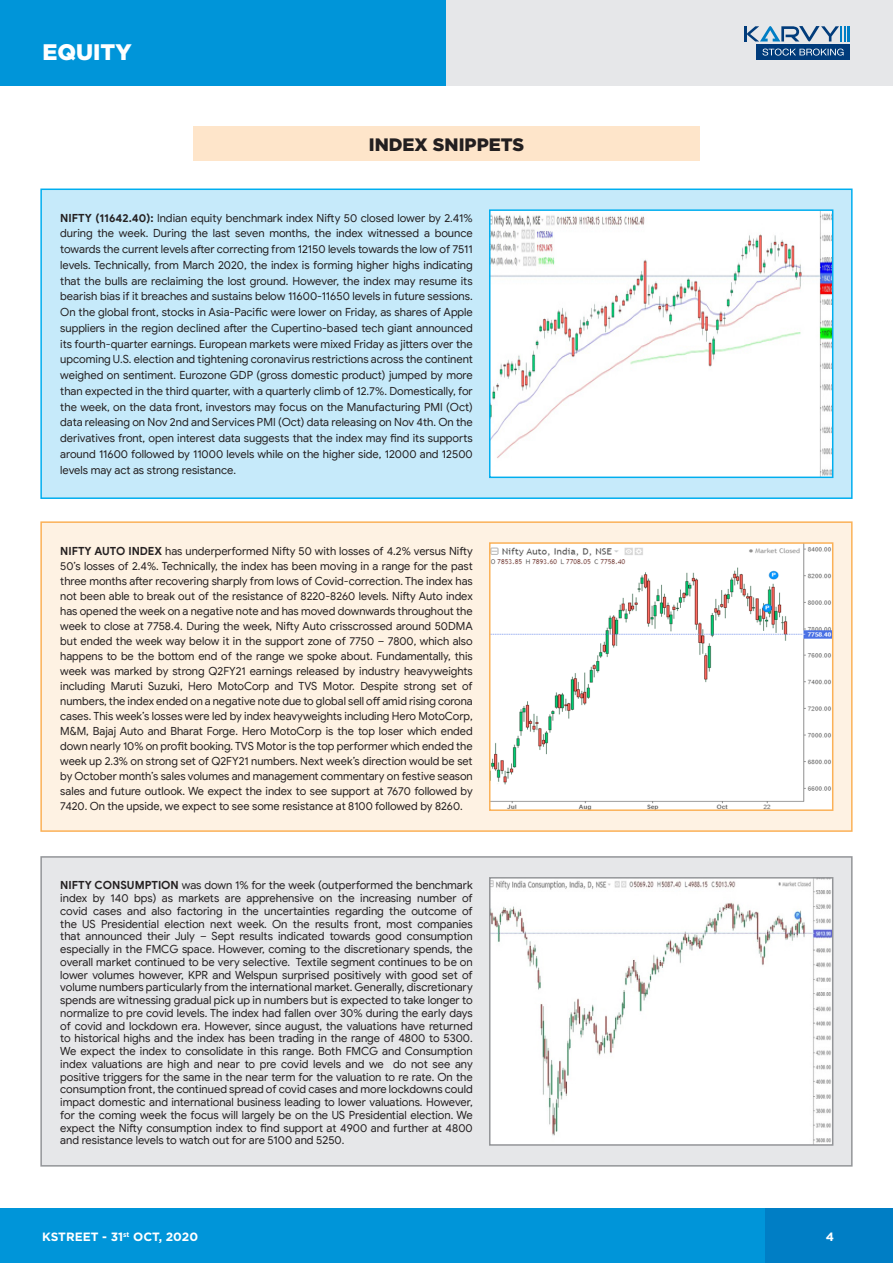
<style>
.page{position:relative;width:893px;height:1263px;background:#fff}
.page>*{position:absolute;margin:0;border:0;box-sizing:border-box;transform-origin:0 0}
.t1{font:900 22.5px "Gotham";color:#fff}
.t2{font:900 18px "Gotham";color:#231f20}
.t3{font:700 12px "Gotham";color:#fff}
.Paragraph{font:11.25px/12.8px "Google Sans";letter-spacing:-.005em;color:#231f20;text-align:justify}
.s1{font-weight:700}
</style>
<div class="page">
<div style="left:0;top:0;width:446px;height:85px;background:#0095d9"></div>
<div style="left:446px;top:0;width:447px;height:85px;background:#e6e7e9"></div>
<div style="left:40px;top:189px;width:813px;height:310px;background:#c6eafa;border:2px solid #00aeef"></div>
<div style="left:40px;top:521px;width:813px;height:311px;background:#fef2e3;border:2px solid #fbb157"></div>
<div style="left:40px;top:856px;width:813px;height:310px;background:#e6e7e9;border:2px solid #939598"></div>
<div style="left:193px;top:126px;width:506px;height:34px;background:#fee5ca"></div>
<img style="left:492px;top:212px;width:338px;height:263px">
<div style="left:489px;top:209px;width:344px;height:269px;border:2px solid #00aeef"></div>
<img style="left:492px;top:545px;width:338px;height:263px">
<div style="left:489px;top:542px;width:344px;height:269px;border:2px solid #fbb157"></div>
<img style="left:492px;top:880px;width:338px;height:263px">
<div style="left:489px;top:877px;width:344px;height:269px;border:2px solid #939598"></div>
<div style="left:0;top:1209px;width:770px;height:54px;background:#0095d9"></div>
<div style="left:765px;top:1209px;width:128px;height:54px;background:#007ec5"></div>
<div style="left:756px;top:44px;width:94px;height:16px;background:#013c7b"></div>
<svg style="left:762px;top:49px;width:82px;height:7px"></svg>
<hr style="left:847px;top:26px;width:3px;height:15px;background:#007ec5">
<svg style="left:744px;top:26px;width:102px;height:16px"></svg>
<h2 class="t1" style="left:43px;top:36px;width:91px">EQUITY</h2>
<h3 class="t2" style="left:369px;top:132px;width:157px">INDEX SNIPPETS</h3>
<p class="Paragraph" style="left:60px;top:210px;width:414px;line-height:15.8px"><span class="s1">NIFTY (11642.40):</span> Indian equity benchmark index Nifty 50 closed lower by 2.41% during the week. During the last seven months, the index witnessed a bounce towards the current levels after correcting from 12150 levels towards the low of 7511 levels. Technically, from March 2020, the index is forming higher highs indicating that the bulls are reclaiming the lost ground. However, the index may resume its bearish bias if it breaches and sustains below 11600-11650 levels in future sessions.<br>On the global front, stocks in Asia-Pacific were lower on Friday, as shares of Apple suppliers in the region declined after the Cupertino-based tech giant announced its fourth-quarter earnings. European markets were mixed Friday as jitters over the upcoming U.S. election and tightening coronavirus restrictions across the continent weighed on sentiment. Eurozone GDP (gross domestic product) jumped by more than expected in the third quarter, with a quarterly climb of 12.7%. Domestically, for the week, on the data front, investors may focus on the Manufacturing PMI (Oct) data releasing on Nov 2nd and Services PMI (Oct) data releasing on Nov 4th. On the derivatives front, open interest data suggests that the index may find its supports around 11600 followed by 11000 levels while on the higher side, 12000 and 12500 levels may act as strong resistance.</p>
<p class="Paragraph" style="left:60px;top:543px;width:414px;line-height:15px"><span class="s1">NIFTY AUTO INDEX</span> has underperformed Nifty 50 with losses of 4.2% versus Nifty 50’s losses of 2.4%. Technically, the index has been moving in a range for the past three months after recovering sharply from lows of Covid-correction. The index has not been able to break out of the resistance of 8220-8260 levels. Nifty Auto index has opened the week on a negative note and has moved downwards throughout the week to close at 7758.4. During the week, Nifty Auto crisscrossed around 50DMA but ended the week way below it in the support zone of 7750 – 7800, which also happens to be the bottom end of the range we spoke about. Fundamentally, this week was marked by strong Q2FY21 earnings released by industry heavyweights including Maruti Suzuki, Hero MotoCorp and TVS Motor. Despite strong set of numbers, the index ended on a negative note due to global sell off amid rising corona cases. This week’s losses were led by index heavyweights including Hero MotoCorp, M&amp;M, Bajaj Auto and Bharat Forge. Hero MotoCorp is the top loser which ended down nearly 10% on profit booking. TVS Motor is the top performer which ended the week up 2.3% on strong set of Q2FY21 numbers. Next week’s direction would be set by October month’s sales volumes and management commentary on festive season sales and future outlook. We expect the index to see support at 7670 followed by 7420. On the upside, we expect to see some resistance at 8100 followed by 8260.</p>
<p class="Paragraph" style="left:60px;top:879px;width:414px"><span class="s1">NIFTY CONSUMPTION</span> was down 1% for the week (outperformed the benchmark index by 140 bps) as markets are apprehensive on the increasing number of covid cases and also factoring in the uncertainties regarding the outcome of the US Presidential election next week. On the results front, most companies that announced their July – Sept results indicated towards good consumption especially in the FMCG space. However, coming to the discretionary spends, the overall market continued to be very selective. Textile segment continues to be on lower volumes however, KPR and Welspun surprised positively with good set of volume numbers particularly from the international market. Generally, discretionary spends are witnessing gradual pick up in numbers but is expected to take longer to normalize to pre covid levels. The index had fallen over 30% during the early days of covid and lockdown era. However, since august, the valuations have returned to historical highs and the index has been trading in the range of 4800 to 5300.<br>We expect the index to consolidate in this range. Both FMCG and Consumption index valuations are high and near to pre covid levels and we do not see any positive triggers for the same in the near term for the valuation to re rate. On the consumption front, the continued spread of covid cases and more lockdowns could impact domestic and international business leading to lower valuations. However, for the coming week the focus will largely be on the US Presidential election. We expect the Nifty consumption index to find support at 4900 and further at 4800 and resistance levels to watch out for are 5100 and 5250.</p>
<p class="t3" style="left:42px;top:1229px;width:158px">KSTREET - 31<sup>st</sup> OCT, 2020</p>
<p class="t3" style="left:826px;top:1229px;width:10px">4</p>
</div>
